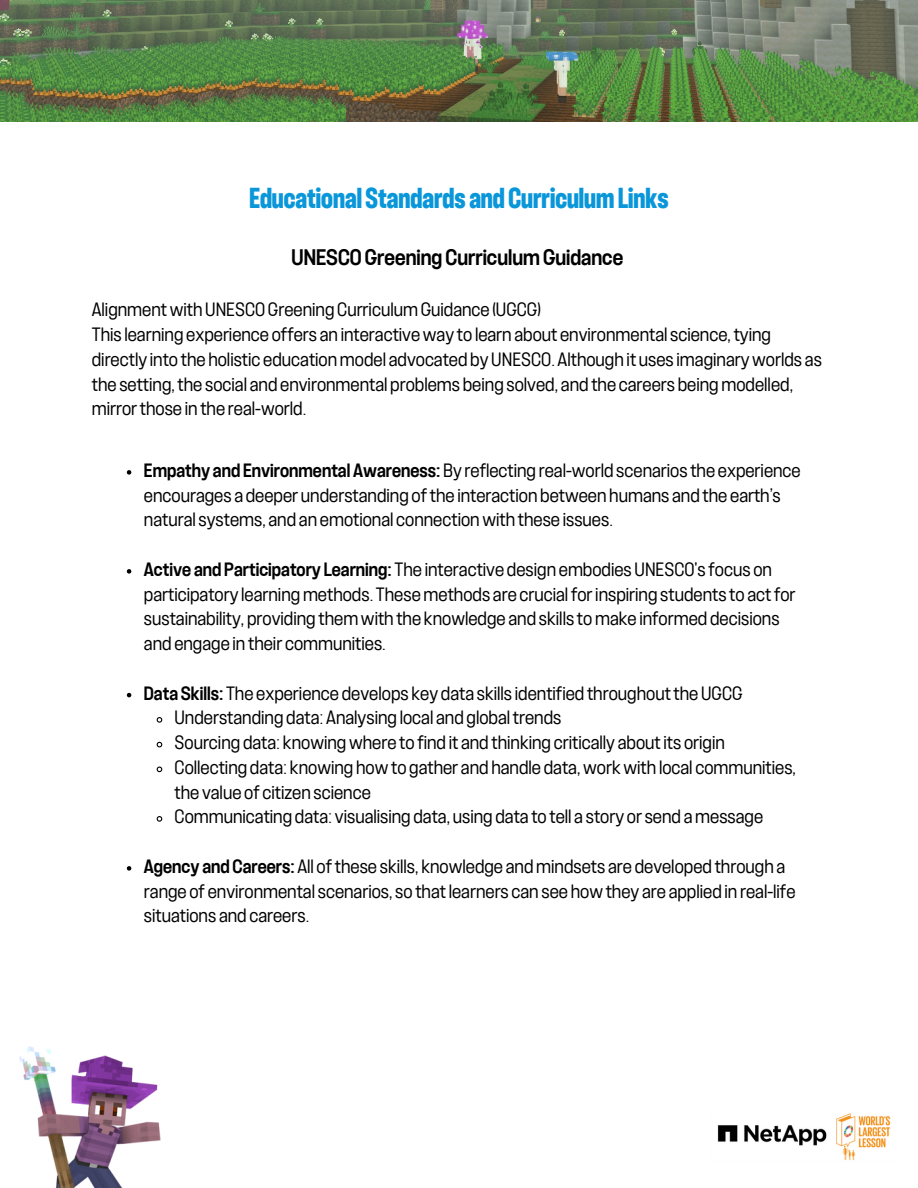
<style>
.page{position:relative;width:918px;height:1188px;background:#fff}
.page>*{position:absolute;margin:0;border:0;box-sizing:border-box;transform-origin:0 0}
.t1{font:700 27px "F37 Judge";color:#0a97d9}
.t2{font:500 expanded 21px "F37 Judge";color:#000}
.t3{font:expanded 18px/24.8px "F37 Judge";color:#000}
.s1{font-weight:500}
</style>
<div class="page">
<img style="left:717px;top:1113px;width:174px;height:48px">
<img style="left:0;top:0;width:918px;height:122px">
<svg style="left:127px;top:470px;width:4px;height:5px"></svg>
<svg style="left:127px;top:569px;width:4px;height:5px"></svg>
<svg style="left:127px;top:693px;width:4px;height:4px"></svg>
<svg style="left:156px;top:717px;width:7px;height:6px"></svg>
<svg style="left:156px;top:741px;width:7px;height:7px"></svg>
<svg style="left:156px;top:766px;width:7px;height:7px"></svg>
<svg style="left:156px;top:816px;width:7px;height:6px"></svg>
<svg style="left:127px;top:866px;width:4px;height:5px"></svg>
<img style="left:19px;top:1047px;width:142px;height:141px">
<p class="t1" style="left:249px;top:186px;width:421px">Educational Standards and CurriculumLinks</p>
<p class="t2" style="left:292px;top:247px;width:333px">UNESCO Greening Curriculum Guidance</p>
<p class="t3" style="left:92px;top:298px;width:451px">Alignmentwith UNESCO Greening Curriculum Guidance (UGCG)</p>
<p class="t3" style="left:92px;top:323px;width:732px">This learning experience offers an interactiveway to learn about environmental science,tying directly into the holistic education model advocated by UNESCO. Although it uses imaginaryworlds as the setting,the social and environmental problems being solved, and the careers being modelled, mirrorthose in the real-world.</p>
<h2 class="t3" style="left:144px;top:459px;width:658px"><span class="s1">Empathy and Environmental Awareness:</span> By reflecting real-world scenarios the experience encourages a deeper understanding ofthe interaction between humans and the earth’s natural systems, and an emotional connectionwith these issues.</h2>
<p class="t3" style="left:144px;top:558px;width:653px"><span class="s1">Active and Participatory Learning:</span> The interactive design embodies UNESCO's focus on participatory learning methods. These methods are crucialforinspiring students to actfor sustainability, providing them with the knowledge and skills to make informed decisions and engage in their communities.</p>
<p class="t3" style="left:144px;top:681px;width:600px"><span class="s1">Data Skills:</span> The experience develops key data skills identified throughoutthe UGCG</p>
<p class="t3" style="left:175px;top:706px;width:388px">Understanding data: Analysing local and globaltrends</p>
<p class="t3" style="left:175px;top:731px;width:552px">Sourcing data: knowingwhere to find it and thinking critically aboutits origin</p>
<p class="t3" style="left:175px;top:756px;width:623px">Collecting data: knowing howto gather and handle data,workwith local communities, the value of citizen science</p>
<p class="t3" style="left:175px;top:805px;width:590px">Communicating data: visualising data, using data to tell a story or send a message</p>
<p class="t3" style="left:144px;top:855px;width:653px"><span class="s1">Agency and Careers:</span> All ofthese skills, knowledge and mindsets are developed through a range of environmental scenarios, so thatlearners can see howthey are applied in real-life situations and careers.</p>
</div>
